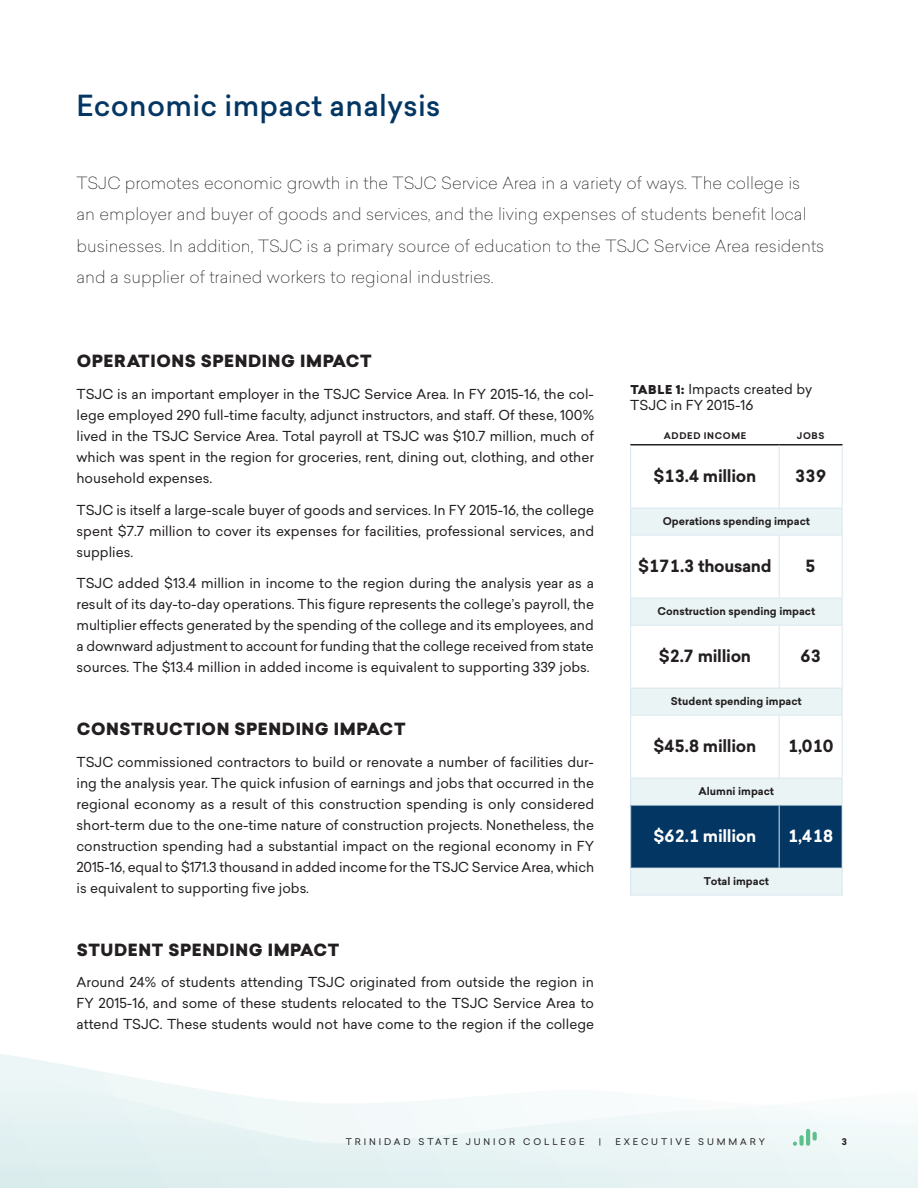
<style>
.page{position:relative;width:918px;height:1188px;background:#fff}
.page>*{position:absolute;margin:0;border:0;box-sizing:border-box;transform-origin:0 0}
.t1{font:500 28.5px "Sailec";letter-spacing:.01em;color:#033663}
.t2{font:100 16.5px/31.5px "Sailec";color:#231f20}
.t3{font:900 16.5px "Sailec";letter-spacing:.035em;color:#231f20}
.t4{font:700 16.5px "Sailec";letter-spacing:-.02em;color:#231f20}
.t5{font:700 16.5px "Sailec";letter-spacing:-.02em;color:#fff}
.t6{font:13.5px/21px "Sailec";color:#231f20;text-align:justify}
.t7{font:700 10.5px "Sailec";color:#231f20}
.t8{font:9px "Sailec";letter-spacing:.32em;color:#231f20}
.t9{font:700 9px "Sailec";letter-spacing:.07em;color:#231f20}
.s1{font-weight:900;font-size:12px}
</style>
<div class="page">
<div style="left:631px;top:508px;width:211px;height:27px;background:#ebf4f5"></div>
<div style="left:631px;top:598px;width:211px;height:27px;background:#ebf4f5"></div>
<div style="left:631px;top:688px;width:211px;height:27px;background:#ebf4f5"></div>
<div style="left:631px;top:778px;width:211px;height:27px;background:#ebf4f5"></div>
<div style="left:631px;top:868px;width:211px;height:27px;background:#ebf4f5"></div>
<div style="left:631px;top:805px;width:148px;height:63px;background:#033663"></div>
<div style="left:779px;top:805px;width:63px;height:63px;background:#033663"></div>
<hr style="left:630px;top:444px;width:149px;height:2px;background:#231f20">
<hr style="left:779px;top:444px;width:64px;height:2px;background:#231f20">
<hr style="left:630px;top:446px;width:1px;height:62px;background:#d7e7ee">
<hr style="left:779px;top:446px;width:1px;height:62px;background:#d7e7ee">
<hr style="left:842px;top:446px;width:1px;height:62px;background:#d7e7ee">
<hr style="left:630px;top:508px;width:149px;height:1px;background:#d7e7ee">
<svg style="left:630px;top:509px;width:1px;height:26px"></svg>
<hr style="left:779px;top:508px;width:64px;height:1px;background:#d7e7ee">
<svg style="left:842px;top:508px;width:1px;height:27px"></svg>
<hr style="left:630px;top:535px;width:149px;height:1px;background:#d7e7ee">
<hr style="left:630px;top:536px;width:1px;height:62px;background:#d7e7ee">
<hr style="left:779px;top:535px;width:64px;height:1px;background:#d7e7ee">
<hr style="left:779px;top:536px;width:1px;height:62px;background:#d7e7ee">
<hr style="left:842px;top:536px;width:1px;height:62px;background:#d7e7ee">
<hr style="left:630px;top:598px;width:149px;height:1px;background:#d7e7ee">
<svg style="left:630px;top:599px;width:1px;height:26px"></svg>
<hr style="left:779px;top:598px;width:64px;height:1px;background:#d7e7ee">
<svg style="left:842px;top:598px;width:1px;height:27px"></svg>
<hr style="left:630px;top:625px;width:149px;height:1px;background:#d7e7ee">
<hr style="left:630px;top:626px;width:1px;height:62px;background:#d7e7ee">
<hr style="left:779px;top:625px;width:64px;height:1px;background:#d7e7ee">
<hr style="left:779px;top:626px;width:1px;height:62px;background:#d7e7ee">
<hr style="left:842px;top:626px;width:1px;height:62px;background:#d7e7ee">
<hr style="left:630px;top:688px;width:149px;height:1px;background:#d7e7ee">
<svg style="left:630px;top:689px;width:1px;height:26px"></svg>
<hr style="left:779px;top:688px;width:64px;height:1px;background:#d7e7ee">
<svg style="left:842px;top:688px;width:1px;height:27px"></svg>
<hr style="left:630px;top:715px;width:149px;height:1px;background:#d7e7ee">
<hr style="left:630px;top:716px;width:1px;height:62px;background:#d7e7ee">
<hr style="left:779px;top:715px;width:64px;height:1px;background:#d7e7ee">
<hr style="left:779px;top:716px;width:1px;height:62px;background:#d7e7ee">
<hr style="left:842px;top:716px;width:1px;height:62px;background:#d7e7ee">
<hr style="left:630px;top:778px;width:149px;height:1px;background:#d7e7ee">
<svg style="left:630px;top:779px;width:1px;height:26px"></svg>
<hr style="left:779px;top:778px;width:64px;height:1px;background:#d7e7ee">
<svg style="left:842px;top:778px;width:1px;height:27px"></svg>
<hr style="left:630px;top:805px;width:149px;height:1px;background:#d7e7ee">
<hr style="left:630px;top:806px;width:1px;height:62px;background:#d7e7ee">
<hr style="left:779px;top:805px;width:64px;height:1px;background:#d7e7ee">
<hr style="left:779px;top:806px;width:1px;height:62px;background:#d7e7ee">
<hr style="left:842px;top:806px;width:1px;height:62px;background:#d7e7ee">
<hr style="left:630px;top:868px;width:149px;height:1px;background:#d7e7ee">
<svg style="left:630px;top:869px;width:1px;height:26px"></svg>
<hr style="left:779px;top:868px;width:64px;height:1px;background:#d7e7ee">
<svg style="left:842px;top:868px;width:1px;height:27px"></svg>
<hr style="left:630px;top:895px;width:149px;height:1px;background:#d7e7ee">
<hr style="left:779px;top:895px;width:64px;height:1px;background:#d7e7ee">
<svg style="left:0;top:1054px;width:101px;height:18px"></svg>
<svg style="left:0;top:1072px;width:918px;height:116px"></svg>
<div style="left:799px;top:1135px;width:5px;height:11px;background:#5dbf8b;border-radius:2px"></div>
<hr style="left:806px;top:1129px;width:4px;height:17px;background:#5dbf8b;border-radius:2px">
<svg style="left:793px;top:1142px;width:4px;height:4px"></svg>
<svg style="left:813px;top:1132px;width:4px;height:9px"></svg>
<h1 class="t1" style="left:76px;top:85px;width:366px">Economic impact analysis</h1>
<p class="t2" style="left:76px;top:167px;width:749px">TSJC promotes economic growth in the TSJC Service Area in a variety of ways. The college is<br>an employer and buyer of goods and services, and the living expenses of students benefit local businesses. In addition, TSJC is a primary source of education to the TSJC Service Area residents and a supplier of trained workers to regional industries.</p>
<p class="t3" style="left:77px;top:350px;width:297px">OPERATIONS SPENDING IMPACT</p>
<p class="t6" style="left:76px;top:383px;width:519px">TSJC is an important employer in the TSJC Service Area. In FY 2015-16, the col&shy;lege employed 290 full-time faculty, adjunct instructors, and staff. Of these, 100% lived in the TSJC Service Area. Total payroll at TSJC was $10.7 million, much of which was spent in the region for groceries, rent, dining out, clothing, and other household expenses.</p>
<p class="t6" style="left:76px;top:499px;width:519px">TSJC is itself a large-scale buyer of goods and services. In FY 2015-16, the college spent $7.7 million to cover its expenses for facilities, professional services, and supplies.</p>
<p class="t6" style="left:76px;top:572px;width:519px">TSJC added $13.4 million in income to the region during the analysis year as a result of its day-to-day operations. This figure represents the college’s payroll, the multiplier effects generated by the spending of the college and its employees, and a downward adjustment to account for funding that the college received from state sources. The $13.4 million in added income is equivalent to supporting 339 jobs.</p>
<p class="t3" style="left:77px;top:717px;width:330px">CONSTRUCTION SPENDING IMPACT</p>
<p class="t6" style="left:76px;top:751px;width:519px">TSJC commissioned contractors to build or renovate a number of facilities dur&shy;ing the analysis year. The quick infusion of earnings and jobs that occurred in the regional economy as a result of this construction spending is only considered short-term due to the one-time nature of construction projects. Nonetheless, the construction spending had a substantial impact on the regional economy in FY 2015-16, equal to $171.3 thousand in added income for the TSJC Service Area, which is equivalent to supporting five jobs.</p>
<p class="t3" style="left:77px;top:938px;width:264px">STUDENT SPENDING IMPACT</p>
<p class="t6" style="left:76px;top:971px;width:519px">Around 24% of students attending TSJC originated from outside the region in FY 2015-16, and some of these students relocated to the TSJC Service Area to attend TSJC. These students would not have come to the region if the college</p>
<p class="t6" style="left:630px;top:381px;width:183px;line-height:15.8px"><span class="s1">TABLE 1:</span> Impacts created by<br>TSJC in FY 2015-16</p>
<p class="t9" style="left:664px;top:429px;width:84px">ADDED INCOME</p>
<p class="t9" style="left:797px;top:429px;width:29px">JOBS</p>
<p class="t4" style="left:654px;top:464px;width:104px">$13.4 million</p>
<p class="t4" style="left:795px;top:464px;width:33px">339</p>
<p class="t7" style="left:663px;top:513px;width:149px">Operations spending impact</p>
<p class="t4" style="left:638px;top:554px;width:135px">$171.3 thousand</p>
<p class="t4" style="left:805px;top:554px;width:12px">5</p>
<p class="t7" style="left:657px;top:603px;width:159px">Construction spending impact</p>
<p class="t4" style="left:659px;top:644px;width:94px">$2.7 million</p>
<p class="t4" style="left:800px;top:644px;width:23px">63</p>
<p class="t7" style="left:671px;top:693px;width:132px">Student spending impact</p>
<p class="t4" style="left:654px;top:734px;width:104px">$45.8 million</p>
<p class="t4" style="left:788px;top:734px;width:47px">1,010</p>
<p class="t7" style="left:699px;top:783px;width:77px">Alumni impact</p>
<p class="t5" style="left:654px;top:824px;width:104px">$62.1 million</p>
<p class="t5" style="left:788px;top:824px;width:47px">1,418</p>
<p class="t7" style="left:704px;top:873px;width:67px">Total impact</p>
<p class="t8" style="left:346px;top:1135px;width:240px">TRINIDAD STATE JUNIOR COLLEGE</p>
<p class="t8" style="left:599px;top:1135px;width:4px">|</p>
<p class="t8" style="left:616px;top:1135px;width:151px">EXECUTIVE SUMMARY</p>
<p class="t9" style="left:842px;top:1135px;width:7px">3</p>
</div>
